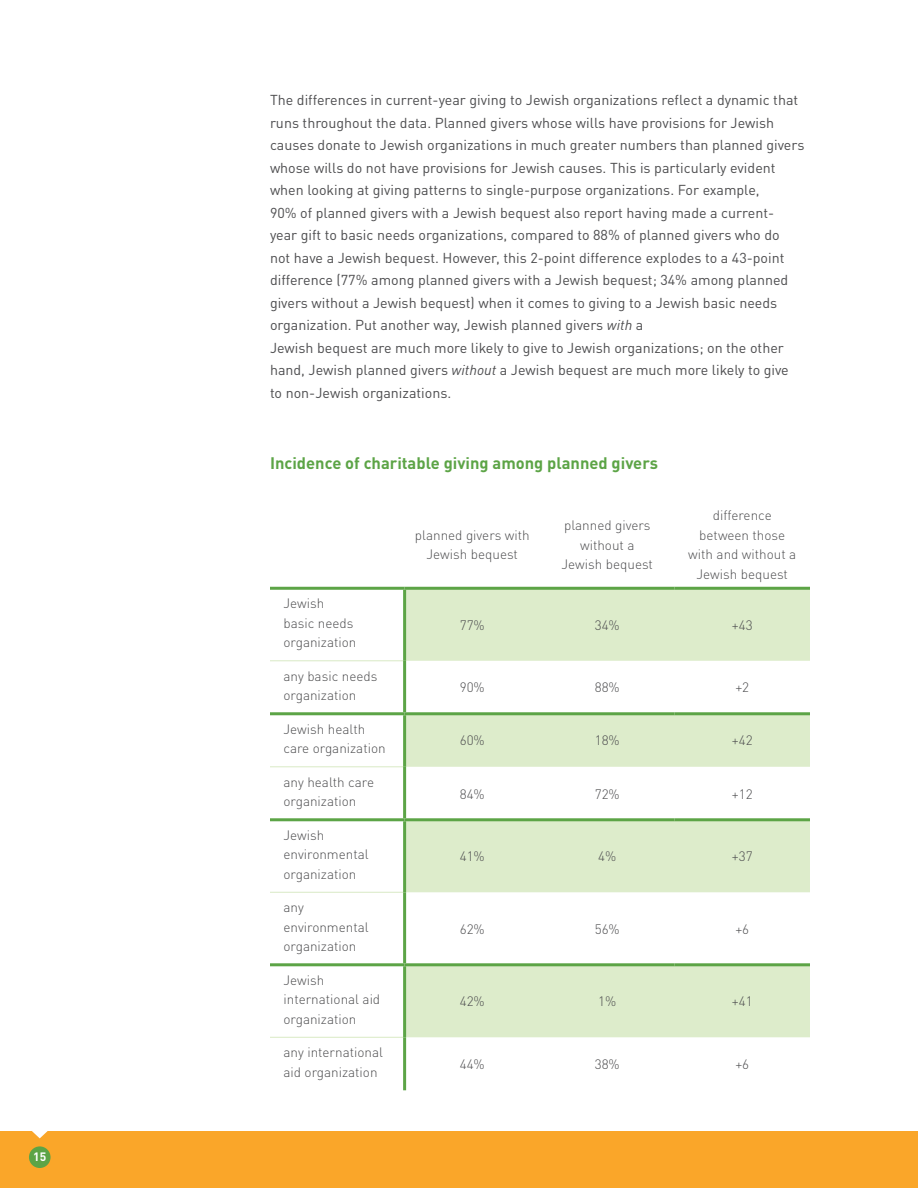
<style>
.page{position:relative;width:918px;height:1188px;background:#fff}
.page>*{position:absolute;margin:0;border:0;box-sizing:border-box;transform-origin:0 0}
.t1{font:700 16.5px "DIN Pro";color:#5ca446}
.t2{font:14.25px/22.5px "DIN Pro";color:#4d4d4f}
.t3{font:300 13.5px/19.5px "DIN Pro";color:#4d4d4f}
.t4{font:700 12px "DIN Pro";color:#fff}
.s1{font-style:italic}
</style>
<div class="page">
<div style="left:0;top:1131px;width:918px;height:57px;background:#faa629"></div>
<div style="left:29px;top:1146px;width:22px;height:22px;background:#5ca446;border-radius:50%"></div>
<svg style="left:32px;top:1131px;width:16px;height:7px"></svg>
<svg style="left:406px;top:590px;width:404px;height:447px;fill:#ddeccb"></svg>
<hr style="left:270px;top:660px;width:133px;height:1px;background:#ddeccb">
<hr style="left:270px;top:766px;width:133px;height:1px;background:#ddeccb">
<hr style="left:270px;top:892px;width:133px;height:1px;background:#ddeccb">
<hr style="left:270px;top:1037px;width:133px;height:1px;background:#ddeccb">
<hr style="left:270px;top:587px;width:135px;height:3px;background:#5ca446">
<hr style="left:403px;top:590px;width:3px;height:71px;background:#5ca446">
<hr style="left:405px;top:587px;width:135px;height:3px;background:#5ca446">
<hr style="left:540px;top:587px;width:135px;height:3px;background:#5ca446">
<hr style="left:675px;top:587px;width:135px;height:3px;background:#5ca446">
<hr style="left:403px;top:661px;width:3px;height:51px;background:#5ca446">
<hr style="left:270px;top:712px;width:135px;height:3px;background:#5ca446">
<hr style="left:403px;top:715px;width:3px;height:52px;background:#5ca446">
<hr style="left:405px;top:712px;width:135px;height:3px;background:#5ca446">
<hr style="left:540px;top:712px;width:135px;height:3px;background:#5ca446">
<hr style="left:675px;top:712px;width:135px;height:3px;background:#5ca446">
<hr style="left:403px;top:767px;width:3px;height:51px;background:#5ca446">
<hr style="left:270px;top:818px;width:135px;height:3px;background:#5ca446">
<hr style="left:403px;top:821px;width:3px;height:71px;background:#5ca446">
<hr style="left:405px;top:818px;width:135px;height:3px;background:#5ca446">
<hr style="left:540px;top:818px;width:135px;height:3px;background:#5ca446">
<hr style="left:675px;top:818px;width:135px;height:3px;background:#5ca446">
<hr style="left:403px;top:892px;width:3px;height:71px;background:#5ca446">
<hr style="left:270px;top:963px;width:135px;height:3px;background:#5ca446">
<hr style="left:403px;top:966px;width:3px;height:71px;background:#5ca446">
<hr style="left:405px;top:963px;width:135px;height:3px;background:#5ca446">
<hr style="left:540px;top:963px;width:135px;height:3px;background:#5ca446">
<hr style="left:675px;top:963px;width:135px;height:3px;background:#5ca446">
<hr style="left:403px;top:1037px;width:3px;height:53px;background:#5ca446">
<p class="t4" style="left:33px;top:1147px;width:15px">15</p>
<p class="t2" style="left:270px;top:88px;width:536px">The differences in current-year giving to Jewish organizations reflect a dynamic that runs throughout the data. Planned givers whose wills have provisions for Jewish causes donate to Jewish organizations in much greater numbers than planned givers whose wills do not have provisions for Jewish causes. This is particularly evident when looking at giving patterns to single-purpose organizations. For example,<br>90% of planned givers with a Jewish bequest also report having made a current&shy;year gift to basic needs organizations, compared to 88% of planned givers who do<br>not have a Jewish bequest. However, this 2-point difference explodes to a 43-point difference (77% among planned givers with a Jewish bequest; 34% among planned givers without a Jewish bequest) when it comes to giving to a Jewish basic needs organization. Put another way, Jewish planned givers <span class="s1">with</span> a<br>Jewish bequest are much more likely to give to Jewish organizations; on the other hand, Jewish planned givers <span class="s1">without</span> a Jewish bequest are much more likely to give to non-Jewish organizations.</p>
<p class="t1" style="left:270px;top:449px;width:389px">Incidence of charitable giving among planned givers</p>
<p class="t3" style="left:284px;top:592px;width:74px">Jewish basic needs organization</p>
<p class="t3" style="left:415px;top:524px;width:116px;text-align:center">planned givers with<br>Jewish bequest</p>
<p class="t3" style="left:562px;top:514px;width:93px;text-align:center">planned givers without a<br>Jewish bequest</p>
<p class="t3" style="left:688px;top:504px;width:110px;text-align:center">difference between those with and without a<br>Jewish bequest</p>
<p class="t3" style="left:460px;top:614px;width:27px">77%</p>
<p class="t3" style="left:595px;top:614px;width:27px">34%</p>
<p class="t3" style="left:732px;top:614px;width:22px">+43</p>
<p class="t3" style="left:284px;top:665px;width:95px">any basic needs organization</p>
<p class="t3" style="left:460px;top:677px;width:27px">90%</p>
<p class="t3" style="left:595px;top:677px;width:27px">88%</p>
<p class="t3" style="left:735px;top:677px;width:15px">+2</p>
<p class="t3" style="left:284px;top:718px;width:104px">Jewish health care organization</p>
<p class="t3" style="left:460px;top:730px;width:27px">60%</p>
<p class="t3" style="left:595px;top:730px;width:27px">18%</p>
<p class="t3" style="left:732px;top:730px;width:22px">+42</p>
<p class="t3" style="left:284px;top:771px;width:92px">any health care organization</p>
<p class="t3" style="left:460px;top:783px;width:27px">84%</p>
<p class="t3" style="left:595px;top:783px;width:27px">72%</p>
<p class="t3" style="left:732px;top:783px;width:22px">+12</p>
<p class="t3" style="left:284px;top:824px;width:87px">Jewish environmental organization</p>
<p class="t3" style="left:460px;top:845px;width:27px">41%</p>
<p class="t3" style="left:598px;top:845px;width:20px">4%</p>
<p class="t3" style="left:732px;top:845px;width:22px">+37</p>
<p class="t3" style="left:284px;top:896px;width:87px">any environmental organization</p>
<p class="t3" style="left:284px;top:969px;width:98px">Jewish international aid organization</p>
<p class="t3" style="left:460px;top:918px;width:27px">62%</p>
<p class="t3" style="left:595px;top:918px;width:27px">56%</p>
<p class="t3" style="left:735px;top:918px;width:15px">+6</p>
<p class="t3" style="left:460px;top:990px;width:27px">42%</p>
<p class="t3" style="left:598px;top:990px;width:20px">1%</p>
<p class="t3" style="left:732px;top:990px;width:22px">+41</p>
<p class="t3" style="left:284px;top:1041px;width:101px">any international aid organization</p>
<p class="t3" style="left:460px;top:1053px;width:27px">44%</p>
<p class="t3" style="left:595px;top:1053px;width:27px">38%</p>
<p class="t3" style="left:735px;top:1053px;width:15px">+6</p>
</div>
